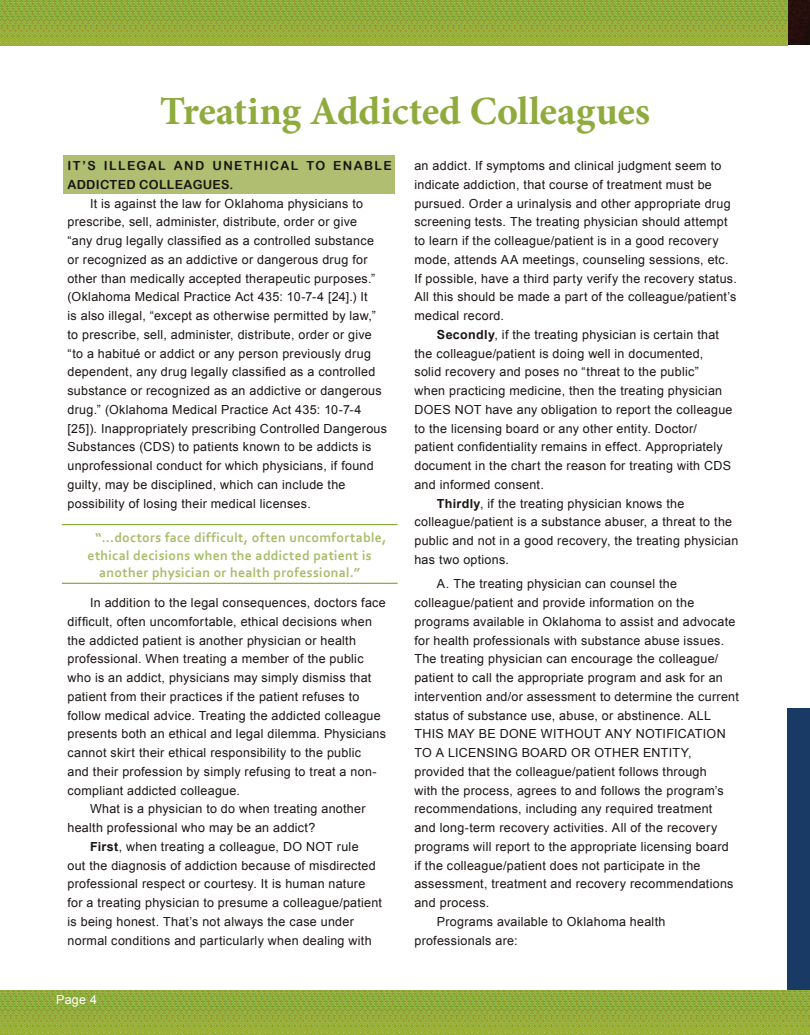
<style>
.page{position:relative;width:810px;height:1035px;background:#fff}
.page>*{position:absolute;margin:0;border:0;box-sizing:border-box;transform-origin:0 0}
.t1{font:700 40px "Minion Pro";color:#8fab3d}
.t2{font:700 13.75px "Corbel";letter-spacing:.025em;color:#a9bb68}
.t3{font:12.5px/18.8px "Arial";letter-spacing:.025em;color:#1b1513}
.t4{font:12.5px/18.8px "Arial Rounded MT Bold";letter-spacing:.11em;color:#1b1513}
.t5{font:12.5px "Arial";color:#fff}
.s1{font-weight:700}
</style>
<div class="page">
<div style="left:64px;top:155px;width:331px;height:39px;background:#afbe70"></div>
<div style="left:788px;top:709px;width:22px;height:282px;background:#193a64"></div>
<img style="left:788px;top:0;width:22px;height:45px">
<img style="left:0;top:990px;width:783px;height:45px">
<svg style="left:0;top:0;width:788px;height:45px;background:#93ac3b"></svg>
<hr style="left:62px;top:524px;width:336px;height:1px;background:#8fab3d">
<hr style="left:62px;top:583px;width:336px;height:1px;background:#8fab3d">
<img style="left:783px;top:990px;width:27px;height:45px">
<h1 class="t1" style="left:160px;top:83px;width:492px">Treating Addicted Colleagues</h1>
<p class="t4" style="left:68px;top:156px;width:326px">IT’S ILLEGAL AND UNETHICAL TO ENABLE<br>ADDICTED COLLEAGUES.</p>
<p class="t3" style="left:68px;top:194px;width:321px;text-indent:22px">It is against the law for Oklahoma physicians to prescribe, sell, administer, distribute, order or give<br>“any drug legally classified as a controlled substance or recognized as an addictive or dangerous drug for other than medically accepted therapeutic purposes.” (Oklahoma Medical Practice Act 435: 10-7-4 [24].) It<br>is also illegal, “except as otherwise permitted by law,” to prescribe, sell, administer, distribute, order or give “to a habitué or addict or any person previously drug dependent, any drug legally classified as a controlled substance or recognized as an addictive or dangerous drug.” (Oklahoma Medical Practice Act 435: 10-7-4 [25]). Inappropriately prescribing Controlled Dangerous Substances (CDS) to patients known to be addicts is unprofessional conduct for which physicians, if found guilty, may be disciplined, which can include the possibility of losing their medical licenses.</p>
<p class="t2" style="left:95px;top:529px;width:293px">“...doctors face difficult, often uncomfortable,</p>
<p class="t2" style="left:88px;top:546px;width:286px">ethical decisions when the addicted patient is</p>
<p class="t2" style="left:99px;top:564px;width:262px">another physician or health professional.”</p>
<p class="t3" style="left:90px;top:593px;width:297px">In addition to the legal consequences, doctors face</p>
<p class="t3" style="left:68px;top:612px;width:306px">difficult, often uncomfortable, ethical decisions when</p>
<p class="t3" style="left:68px;top:631px;width:290px">the addicted patient is another physician or health</p>
<p class="t3" style="left:68px;top:650px;width:298px">professional. When treating a member of the public</p>
<p class="t3" style="left:68px;top:668px;width:305px">who is an addict, physicians may simply dismiss that</p>
<p class="t3" style="left:68px;top:687px;width:293px">patient from their practices if the patient refuses to</p>
<p class="t3" style="left:68px;top:706px;width:315px">follow medical advice. Treating the addicted colleague</p>
<p class="t3" style="left:68px;top:725px;width:320px">presents both an ethical and legal dilemma. Physicians</p>
<p class="t3" style="left:68px;top:743px;width:295px">cannot skirt their ethical responsibility to the public</p>
<p class="t3" style="left:68px;top:762px;width:311px">and their profession by simply refusing to treat a non-</p>
<p class="t3" style="left:68px;top:781px;width:174px">compliant addicted colleague.</p>
<p class="t3" style="left:90px;top:800px;width:277px">What is a physician to do when treating another</p>
<p class="t3" style="left:68px;top:818px;width:249px">health professional who may be an addict?</p>
<p class="t3" style="left:90px;top:837px;width:270px"><span class="s1">First</span>, when treating a colleague, DO NOT rule</p>
<p class="t3" style="left:68px;top:856px;width:310px">out the diagnosis of addiction because of misdirected</p>
<p class="t3" style="left:68px;top:875px;width:299px">professional respect or courtesy. It is human nature</p>
<p class="t3" style="left:68px;top:893px;width:316px">for a treating physician to presume a colleague/patient</p>
<p class="t3" style="left:68px;top:912px;width:288px">is being honest. That’s not always the case under</p>
<p class="t3" style="left:68px;top:931px;width:306px">normal conditions and particularly when dealing with</p>
<p class="t3" style="left:414px;top:157px;width:324px">an addict. If symptoms and clinical judgment seem to indicate addiction, that course of treatment must be pursued. Order a urinalysis and other appropriate drug screening tests. The treating physician should attempt to learn if the colleague/patient is in a good recovery mode, attends AA meetings, counseling sessions, etc.<br>If possible, have a third party verify the recovery status.<br>All this should be made a part of the colleague/patient’s medical record.</p>
<p class="t3" style="left:437px;top:325px;width:284px"><span class="s1">Secondly</span>, if the treating physician is certain that</p>
<p class="t3" style="left:414px;top:344px;width:291px">the colleague/patient is doing well in documented,</p>
<p class="t3" style="left:414px;top:363px;width:286px">solid recovery and poses no “threat to the public”</p>
<p class="t3" style="left:414px;top:382px;width:309px">when practicing medicine, then the treating physician</p>
<p class="t3" style="left:414px;top:400px;width:320px">DOES NOT have any obligation to report the colleague</p>
<p class="t3" style="left:414px;top:419px;width:284px">to the licensing board or any other entity. Doctor/</p>
<p class="t3" style="left:414px;top:438px;width:310px">patient confidentiality remains in effect. Appropriately</p>
<p class="t3" style="left:414px;top:457px;width:318px">document in the chart the reason for treating with CDS</p>
<p class="t3" style="left:414px;top:475px;width:131px">and informed consent.</p>
<p class="t3" style="left:437px;top:494px;width:249px"><span class="s1">Thirdly</span>, if the treating physician knows the</p>
<p class="t3" style="left:414px;top:513px;width:319px">colleague/patient is a substance abuser, a threat to the</p>
<p class="t3" style="left:414px;top:532px;width:325px">public and not in a good recovery, the treating physician</p>
<p class="t3" style="left:414px;top:550px;width:96px">has two options.</p>
<p class="t3" style="left:437px;top:575px;width:242px">A. The treating physician can counsel the</p>
<p class="t3" style="left:414px;top:593px;width:281px">colleague/patient and provide information on the</p>
<p class="t3" style="left:414px;top:612px;width:322px">programs available in Oklahoma to assist and advocate</p>
<p class="t3" style="left:414px;top:631px;width:311px">for health professionals with substance abuse issues.</p>
<p class="t3" style="left:414px;top:650px;width:306px">The treating physician can encourage the colleague/</p>
<p class="t3" style="left:414px;top:668px;width:310px">patient to call the appropriate program and ask for an</p>
<p class="t3" style="left:414px;top:687px;width:326px">intervention and/or assessment to determine the current</p>
<p class="t3" style="left:414px;top:706px;width:298px">status of substance use, abuse, or abstinence. ALL</p>
<p class="t3" style="left:414px;top:725px;width:313px">THIS MAY BE DONE WITHOUT ANY NOTIFICATION</p>
<p class="t3" style="left:414px;top:743px;width:279px">TO A LICENSING BOARD OR OTHER ENTITY,</p>
<p class="t3" style="left:414px;top:762px;width:294px">provided that the colleague/patient follows through</p>
<p class="t3" style="left:414px;top:781px;width:311px">with the process, agrees to and follows the program’s</p>
<p class="t3" style="left:414px;top:800px;width:299px">recommendations, including any required treatment</p>
<p class="t3" style="left:414px;top:818px;width:304px">and long-term recovery activities. All of the recovery</p>
<p class="t3" style="left:414px;top:837px;width:316px">programs will report to the appropriate licensing board</p>
<p class="t3" style="left:414px;top:856px;width:288px">if the colleague/patient does not participate in the</p>
<p class="t3" style="left:414px;top:875px;width:321px">assessment, treatment and recovery recommendations</p>
<p class="t3" style="left:414px;top:893px;width:76px">and process.</p>
<p class="t3" style="left:437px;top:912px;width:230px">Programs available to Oklahoma health</p>
<p class="t3" style="left:414px;top:931px;width:105px">professionals are:</p>
<p class="t5" style="left:56px;top:991px;width:42px">Page 4</p>
</div>
